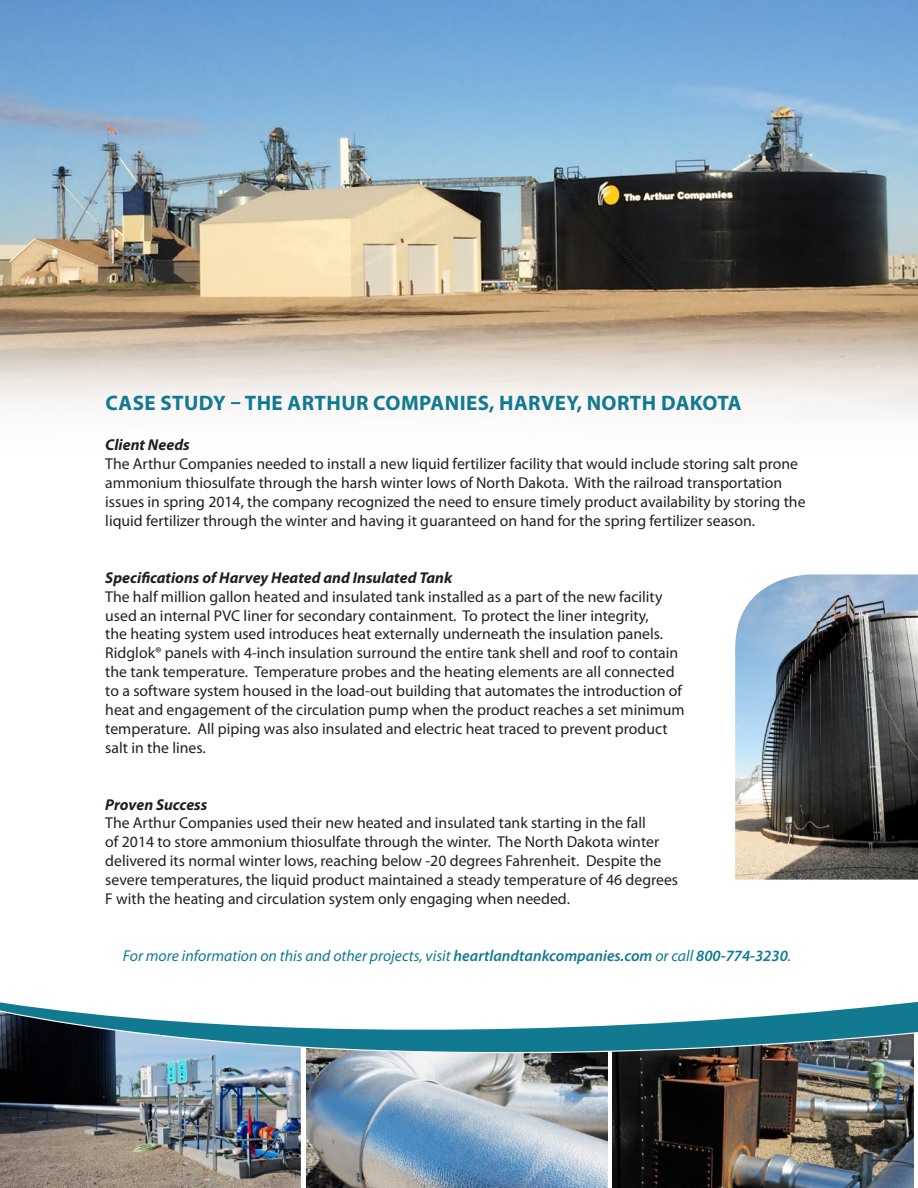
<style>
.page{position:relative;width:918px;height:1188px;background:#fff}
.page>*{position:absolute;margin:0;border:0;box-sizing:border-box;transform-origin:0 0}
.t1{font:700 21px "Myriad Pro";letter-spacing:.02em;color:#127a90}
.t2{font:15.75px/18.9px "Myriad Pro";color:#241f1f}
.t3{font:italic 15.75px "Myriad Pro";color:#127a90}
.t4{font:italic 700 15.75px "Myriad Pro";color:#241f1f}
.s1{font-weight:600}
</style>
<div class="page">
<img style="left:0;top:1082px;width:301px;height:106px">
<img style="left:307px;top:1082px;width:301px;height:106px">
<img style="left:613px;top:1082px;width:301px;height:106px">
<img style="left:0;top:1058px;width:914px;height:24px">
<svg style="left:0;top:1001px;width:918px;height:57px"></svg>
<img style="left:0;top:0;width:918px;height:413px">
<img style="left:735px;top:574px;width:183px;height:306px">
<h1 class="t1" style="left:106px;top:389px;width:638px">CASE STUDY – THE ARTHUR COMPANIES, HARVEY, NORTH DAKOTA</h1>
<p class="t4" style="left:105px;top:435px;width:86px">Client Needs</p>
<p class="t2" style="left:105px;top:454px;width:702px">The Arthur Companies needed to install a new liquid fertilizer facility that would include storing salt prone ammonium thiosulfate through the harsh winter lows of North Dakota. With the railroad transportation issues in spring 2014, the company recognized the need to ensure timely product availability by storing the liquid fertilizer through the winter and having it guaranteed on hand for the spring fertilizer season.</p>
<p class="t4" style="left:105px;top:567px;width:349px">Specifications of Harvey Heated and Insulated Tank</p>
<p class="t2" style="left:105px;top:587px;width:581px">The half million gallon heated and insulated tank installed as a part of the new facility used an internal PVC liner for secondary containment. To protect the liner integrity,<br>the heating system used introduces heat externally underneath the insulation panels.<br>Ridglok® panels with 4-inch insulation surround the entire tank shell and roof to contain the tank temperature. Temperature probes and the heating elements are all connected to a software system housed in the load-out building that automates the introduction of heat and engagement of the circulation pump when the product reaches a set minimum temperature. All piping was also insulated and electric heat traced to prevent product salt in the lines.</p>
<p class="t4" style="left:105px;top:794px;width:104px">Proven Success</p>
<p class="t2" style="left:105px;top:813px;width:574px">The Arthur Companies used their new heated and insulated tank starting in the fall<br>of 2014 to store ammonium thiosulfate through the winter. The North Dakota winter delivered its normal winter lows, reaching below -20 degrees Fahrenheit. Despite the severe temperatures, the liquid product maintained a steady temperature of 46 degrees F with the heating and circulation system only engaging when needed.</p>
<p class="t3" style="left:123px;top:946px;width:670px">For more information on this and other projects, visit <span class="s1">heartlandtankcompanies.com</span> or call <span class="s1">800-774-3230</span>.</p>
</div>
